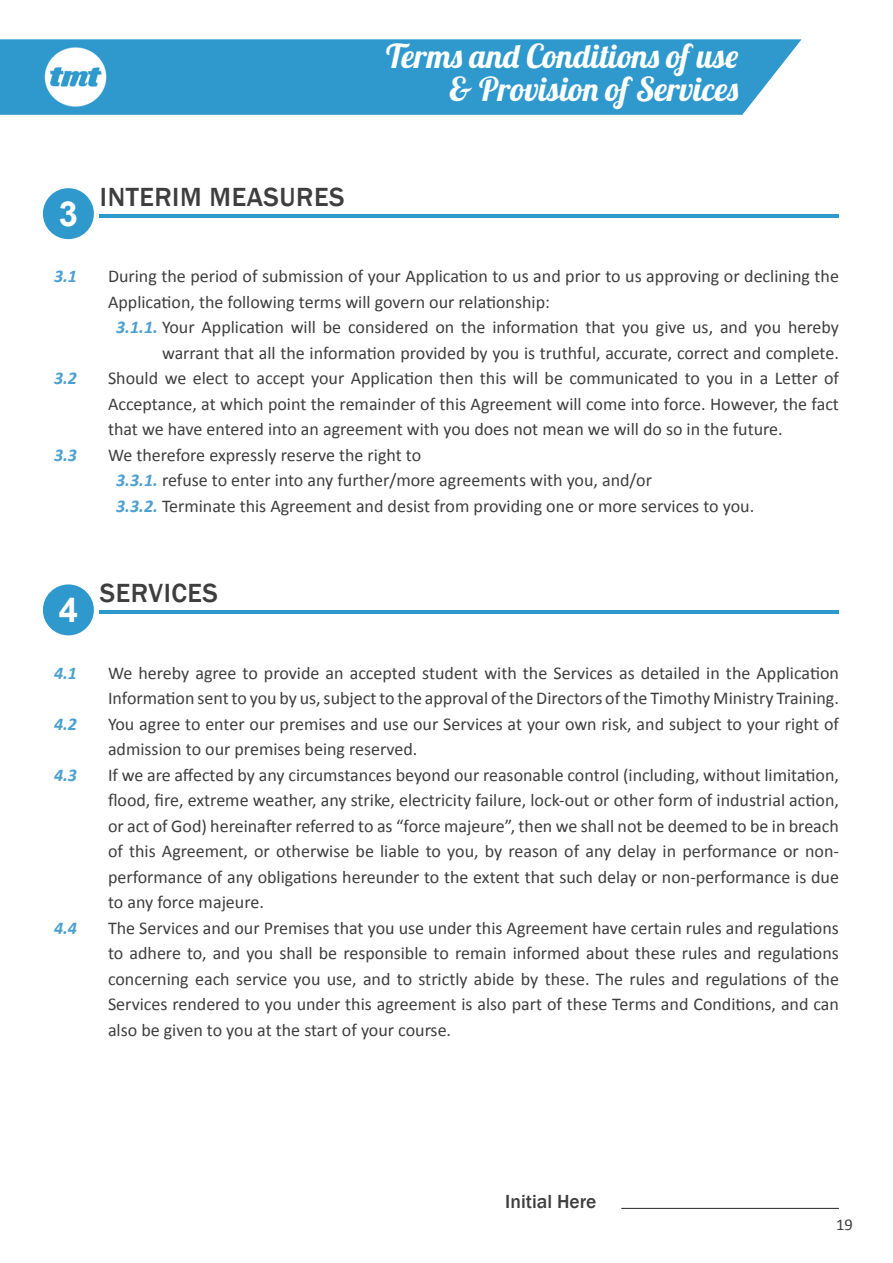
<style>
.page{position:relative;width:893px;height:1263px;background:#fff}
.page>*{position:absolute;margin:0;border:0;box-sizing:border-box;transform-origin:0 0}
.t1{font:700 34.5px "Arial";color:#fff}
.t2{font:33px/33px "Lobster 1.4";color:#fff;text-align:right}
.t3{font:500 27px "Franklin Gothic";letter-spacing:.02em;color:#3e3e3f}
.t4{font:500 19.5px "Franklin Gothic";color:#3e3e3f}
.t5{font:18px/25.5px "Calibri";color:#3e3e3f;text-align:justify}
.t6{font:italic 700 18px "Calibri";color:#4aa0d1}
.t7{font:16.5px "Calibri";color:#3e3e3f}
.s1{font-weight:700;font-style:italic;color:#4aa0d1}
</style>
<div class="page">
<div style="left:0;top:39px;width:801px;height:76px;background:#2f99cd"></div>
<img style="left:45px;top:46px;width:62px;height:62px">
<div style="left:43px;top:188px;width:51px;height:51px;background:#2f99cd;border-radius:50%"></div>
<hr style="left:100px;top:214px;width:739px;height:4px;background:#2f99cd">
<div style="left:43px;top:584px;width:51px;height:51px;background:#2f99cd;border-radius:50%"></div>
<hr style="left:100px;top:610px;width:739px;height:4px;background:#2f99cd">
<hr style="left:621px;top:1208px;width:218px;height:1px;background:#3e3e3f">
<h1 class="t1" style="left:59px;top:195px;width:21px">3</h1>
<h3 class="t3" style="left:100px;top:180px;width:246px">INTERIM MEASURES</h3>
<h2 class="t2" style="left:386px;top:39px;width:354px">Terms and Conditions of use &amp; Provision of Services</h2>
<p class="t6" style="left:54px;top:265px;width:25px">3.1</p>
<p class="t5" style="left:108px;top:263px;width:732px">During the period of submission of your Application to us and prior to us approving or declining the</p>
<p class="t5" style="left:108px;top:288px;width:443px">Application, the following terms will govern our relationship:</p>
<p class="t5" style="left:116px;top:314px;width:724px"><span class="s1">3.1.1.</span> Your Application will be considered on the information that you give us, and you hereby</p>
<p class="t5" style="left:162px;top:339px;width:678px">warrant that all the information provided by you is truthful, accurate, correct and complete.</p>
<p class="t6" style="left:54px;top:367px;width:25px">3.2</p>
<p class="t5" style="left:108px;top:365px;width:732px">Should we elect to accept your Application then this will be communicated to you in a Letter of Acceptance, at which point the remainder of this Agreement will come into force. However, the fact that we have entered into an agreement with you does not mean we will do so in the future.</p>
<p class="t6" style="left:54px;top:444px;width:25px">3.3</p>
<p class="t5" style="left:116px;top:441px;width:640px;text-align:left;text-indent:-8px">We therefore expressly reserve the right to<br><span class="s1">3.3.1.</span> refuse to enter into any further/more agreements with you, and/or<br><span class="s1">3.3.2.</span> Terminate this Agreement and desist from providing one or more services to you.</p>
<h1 class="t1" style="left:59px;top:591px;width:21px">4</h1>
<h3 class="t3" style="left:100px;top:576px;width:120px">SERVICES</h3>
<p class="t6" style="left:54px;top:661px;width:25px">4.1</p>
<p class="t5" style="left:108px;top:659px;width:732px">We hereby agree to provide an accepted student with the Services as detailed in the Application<br>Information sent to you by us, subject to the approval of the Directors of the Timothy Ministry Training.</p>
<p class="t6" style="left:54px;top:712px;width:25px">4.2</p>
<p class="t5" style="left:108px;top:710px;width:732px">You agree to enter our premises and use our Services at your own risk, and subject to your right of admission to our premises being reserved.</p>
<p class="t6" style="left:54px;top:763px;width:25px">4.3</p>
<p class="t5" style="left:108px;top:761px;width:732px">If we are affected by any circumstances beyond our reasonable control (including, without limitation, flood, fire, extreme weather, any strike, electricity failure, lock-out or other form of industrial action, or act of God) hereinafter referred to as “force majeure”, then we shall not be deemed to be in breach of this Agreement, or otherwise be liable to you, by reason of any delay in performance or non&shy;performance of any obligations hereunder to the extent that such delay or non-performance is due to any force majeure.</p>
<p class="t6" style="left:54px;top:916px;width:25px">4.4</p>
<p class="t5" style="left:108px;top:914px;width:732px">The Services and our Premises that you use under this Agreement have certain rules and regulations to adhere to, and you shall be responsible to remain informed about these rules and regulations concerning each service you use, and to strictly abide by these. The rules and regulations of the Services rendered to you under this agreement is also part of these Terms and Conditions, and can also be given to you at the start of your course.</p>
<p class="t4" style="left:505px;top:1190px;width:93px">Initial Here</p>
<p class="t7" style="left:836px;top:1215px;width:18px">19</p>
</div>
